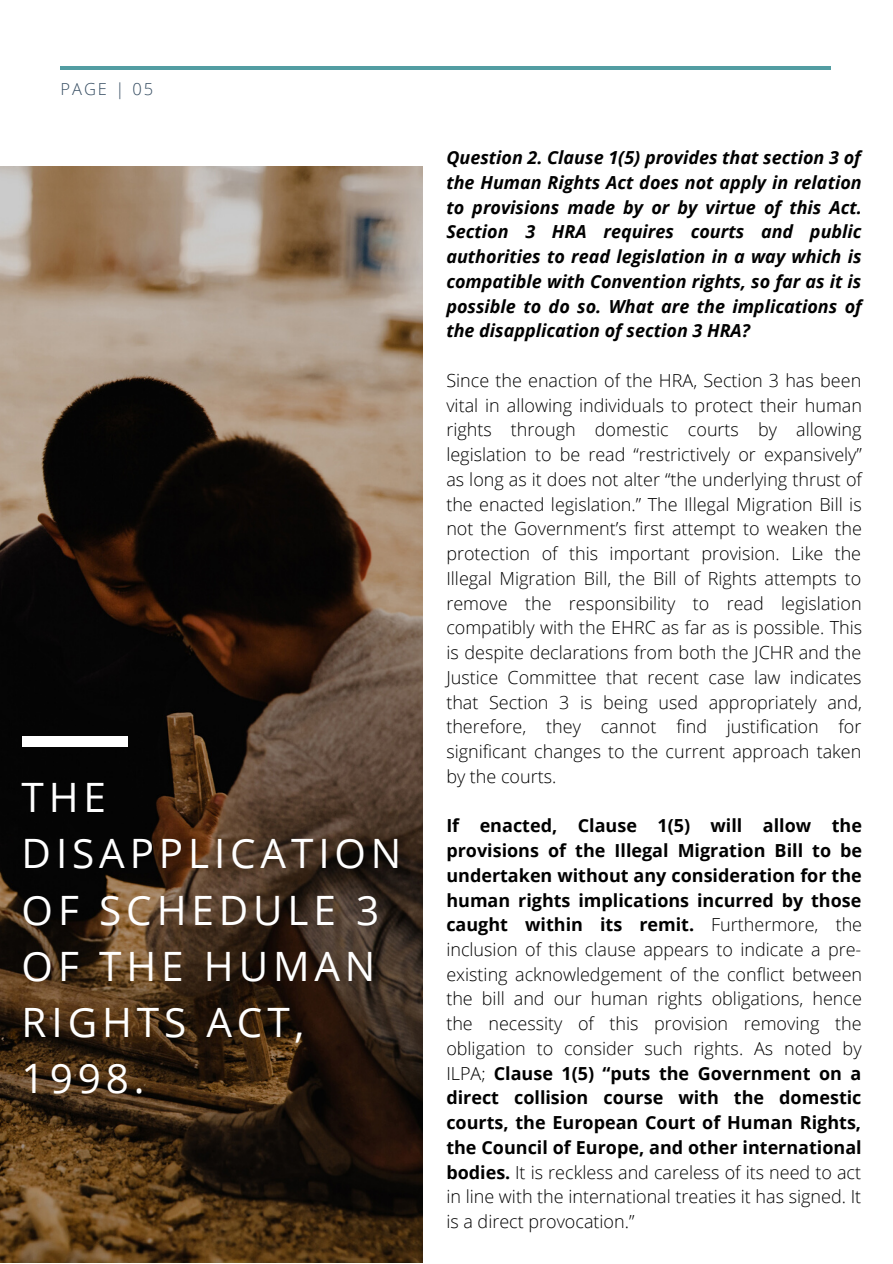
<style>
.page{position:relative;width:893px;height:1264px;background:#fff}
.page>*{position:absolute;margin:0;border:0;box-sizing:border-box;transform-origin:0 0}
.t1{font:40.5px/56.2px "Open Sans";letter-spacing:.12em;color:#fff}
.t2{font:300 18px/24.8px "Open Sans";color:#000;text-align:justify}
.t3{font:italic 700 18px/24.8px "Open Sans";color:#000;text-align:justify}
.t4{font:300 16.5px "Open Sans";letter-spacing:.12em;color:#364d62}
.s1{font-weight:700}
</style>
<div class="page">
<hr style="left:60px;top:66px;width:770px;height:4px;background:#529da2">
<img style="left:0;top:166px;width:423px;height:1096px">
<div style="left:22px;top:736px;width:105px;height:11px;background:#fff"></div>
<p class="t4" style="left:60px;top:77px;width:94px">PAGE | 05</p>
<p class="t1" style="left:22px;top:768px;width:381px">THE<br>DISAPPLICATION<br>OF SCHEDULE 3<br>OF THE HUMAN<br>RIGHTS ACT,<br>1998.</p>
<p class="t3" style="left:446px;top:145px;width:417px">Question 2. Clause 1(5) provides that section 3 of the Human Rights Act does not apply in relation to provisions made by or by virtue of this Act.<br>Section 3 HRA requires courts and public authorities to read legislation in a way which is compatible with Convention rights, so far as it is possible to do so. What are the implications of the disapplication of section 3 HRA?</p>
<p class="t2" style="left:446px;top:367px;width:417px">Since the enaction of the HRA, Section 3 has been vital in allowing individuals to protect their human rights through domestic courts by allowing legislation to be read “restrictively or expansively” as long as it does not alter “the underlying thrust of the enacted legislation.” The Illegal Migration Bill is not the Government’s first attempt to weaken the protection of this important provision. Like the Illegal Migration Bill, the Bill of Rights attempts to remove the responsibility to read legislation compatibly with the EHRC as far as is possible. This is despite declarations from both the JCHR and the Justice Committee that recent case law indicates that Section 3 is being used appropriately and, therefore, they cannot find justification for significant changes to the current approach taken by the courts.</p>
<p class="t2" style="left:446px;top:813px;width:417px"><span class="s1">If enacted, Clause 1(5) will allow the provisions of the Illegal Migration Bill to be undertaken without any consideration for the human rights implications incurred by those caught within its remit.</span> Furthermore, the inclusion of this clause appears to indicate a pre&shy;existing acknowledgement of the conflict between the bill and our human rights obligations, hence the necessity of this provision removing the obligation to consider such rights. As noted by ILPA; <span class="s1">Clause 1(5) “puts the Government on a direct collision course with the domestic courts, the European Court of Human Rights, the Council of Europe, and other international bodies.</span> It is reckless and careless of its need to act in line with the international treaties it has signed. It is a direct provocation.”</p>
</div>
